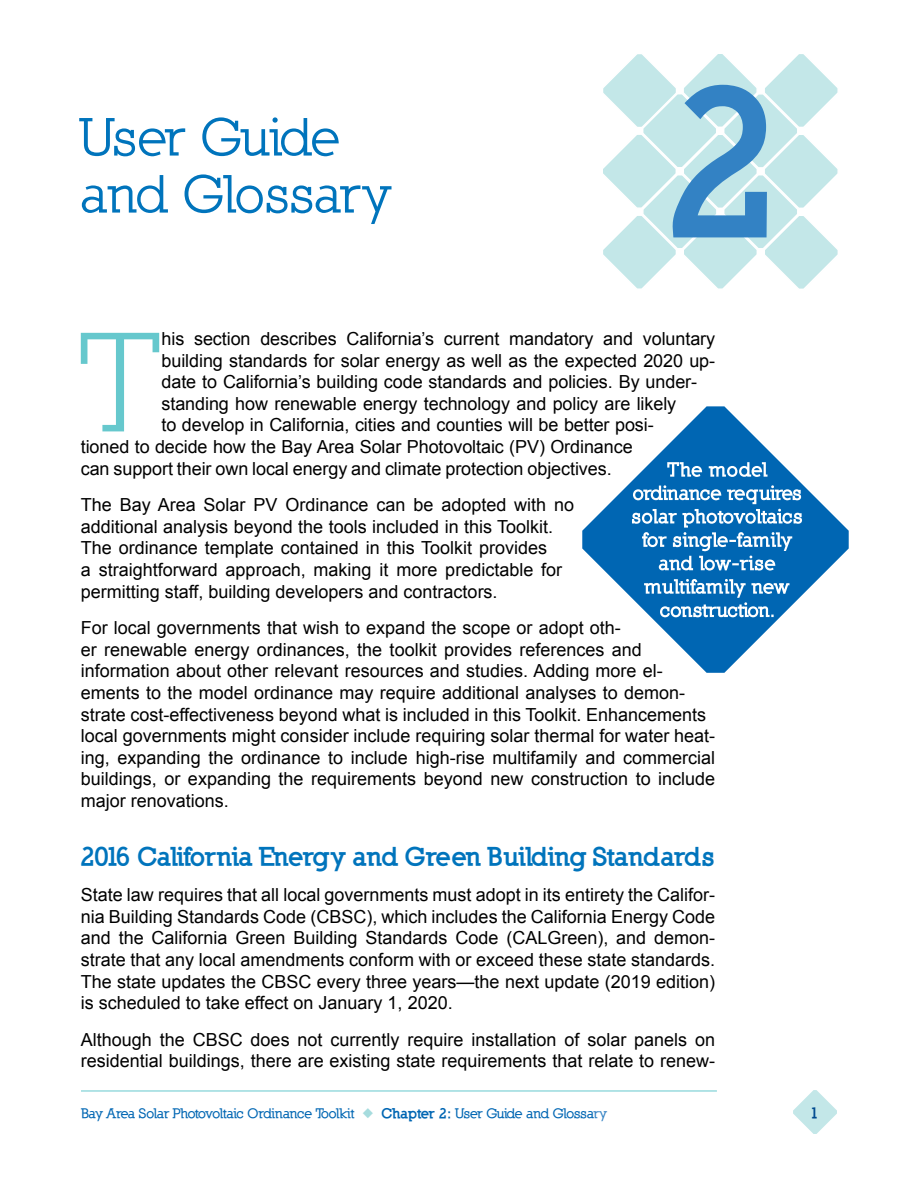
<style>
.page{position:relative;width:918px;height:1188px;background:#fff}
.page>*{position:absolute;margin:0;border:0;box-sizing:border-box;transform-origin:0 0}
.t1{font:900 202.5px "Nilland";color:#3382c4}
.t2{font:145.2px "Nilland";color:#66c8cd}
.t3{font:700 54px/57px "Nilland";letter-spacing:-.02em;color:#0074bc}
.t4{font:900 25.5px "Nilland";letter-spacing:-.015em;color:#0074bc}
.t5{font:18px/21.6px "Arial";color:#000}
.t6{font:900 15px "Nilland";color:#004a8f}
.t7{font:800 13.95px "Nilland";letter-spacing:-.02em;color:#0066b3}
.s1{color:#a6dcde}
.s2{font-weight:900}
.s3{color:#3382c4}
</style>
<div class="page">
<svg style="left:793px;top:1090px;width:44px;height:44px"></svg>
<hr style="left:81px;top:1091px;width:636px;height:1px;background:#66c8cd">
<svg style="left:603px;top:54px;width:235px;height:235px"></svg>
<svg style="left:582px;top:406px;width:267px;height:267px"></svg>
<svg style="left:644px;top:579px;width:145px;height:38px"></svg>
<svg style="left:632px;top:485px;width:170px;height:86px;background:#3c8ac4"></svg>
<svg style="left:667px;top:462px;width:101px;height:15px"></svg>
<h3 class="t3" style="left:80px;top:108px;width:313px">User Guide and Glossary</h3>
<h1 class="t1" style="left:668px;top:35px;width:121px">2</h1>
<h2 class="t2" style="left:78px;top:298px;width:85px">T</h2>
<p class="t5" style="left:162px;top:328px;width:555px">his section describes California’s current mandatory and voluntary</p>
<p class="t5" style="left:162px;top:350px;width:555px">building standards for solar energy as well as the expected 2020 up-</p>
<p class="t5" style="left:162px;top:371px;width:537px">date to California’s building code standards and policies. By under-</p>
<p class="t5" style="left:162px;top:393px;width:516px">standing how renewable energy technology and policy are likely</p>
<p class="t5" style="left:162px;top:415px;width:494px">to develop in California, cities and counties will be better posi-</p>
<p class="t5" style="left:81px;top:436px;width:553px">tioned to decide how the Bay Area Solar Photovoltaic (PV) Ordinance</p>
<p class="t5" style="left:81px;top:458px;width:532px">can support their own local energy and climate protection objectives.</p>
<p class="t5" style="left:81px;top:494px;width:495px">The Bay Area Solar PV Ordinance can be adopted with no additional analysis beyond the tools included in this Toolkit.<br>The ordinance template contained in this Toolkit provides<br>a straightforward approach, making it more predictable for permitting staff, building developers and contractors.</p>
<p class="t5" style="left:81px;top:617px;width:636px">For local governments that wish to expand the scope or adopt oth-<br>er renewable energy ordinances, the toolkit provides references and information about other relevant resources and studies. Adding more el&shy;ements to the model ordinance may require additional analyses to demon&shy;strate cost-effectiveness beyond what is included in this Toolkit. Enhancements local governments might consider include requiring solar thermal for water heat&shy;ing, expanding the ordinance to include high-rise multifamily and commercial buildings, or expanding the requirements beyond new construction to include major renovations.</p>
<h3 class="t4" style="left:81px;top:840px;width:636px">2016 California Energy and Green Building Standards</h3>
<p class="t5" style="left:81px;top:884px;width:636px;text-align:justify">State law requires that all local governments must adopt in its entirety the Califor&shy;nia Building Standards Code (CBSC), which includes the California Energy Code and the California Green Building Standards Code (CALGreen), and demon&shy;strate that any local amendments conform with or exceed these state standards.<br>The state updates the CBSC every three years—the next update (2019 edition) is scheduled to take effect on January 1, 2020.</p>
<p class="t5" style="left:81px;top:1029px;width:636px">Although the CBSC does not currently require installation of solar panels on residential buildings, there are existing state requirements that relate to renew-</p>
<p class="t7" style="left:81px;top:1106px;width:527px">Bay Area Solar Photovoltaic Ordinance Toolkit <span class="s1">◆</span> <span class="s2">Chapter 2:</span> User Guide and Glossa<span class="s3">ry</span></p>
<p class="t6" style="left:810px;top:1103px;width:10px">1</p>
</div>
